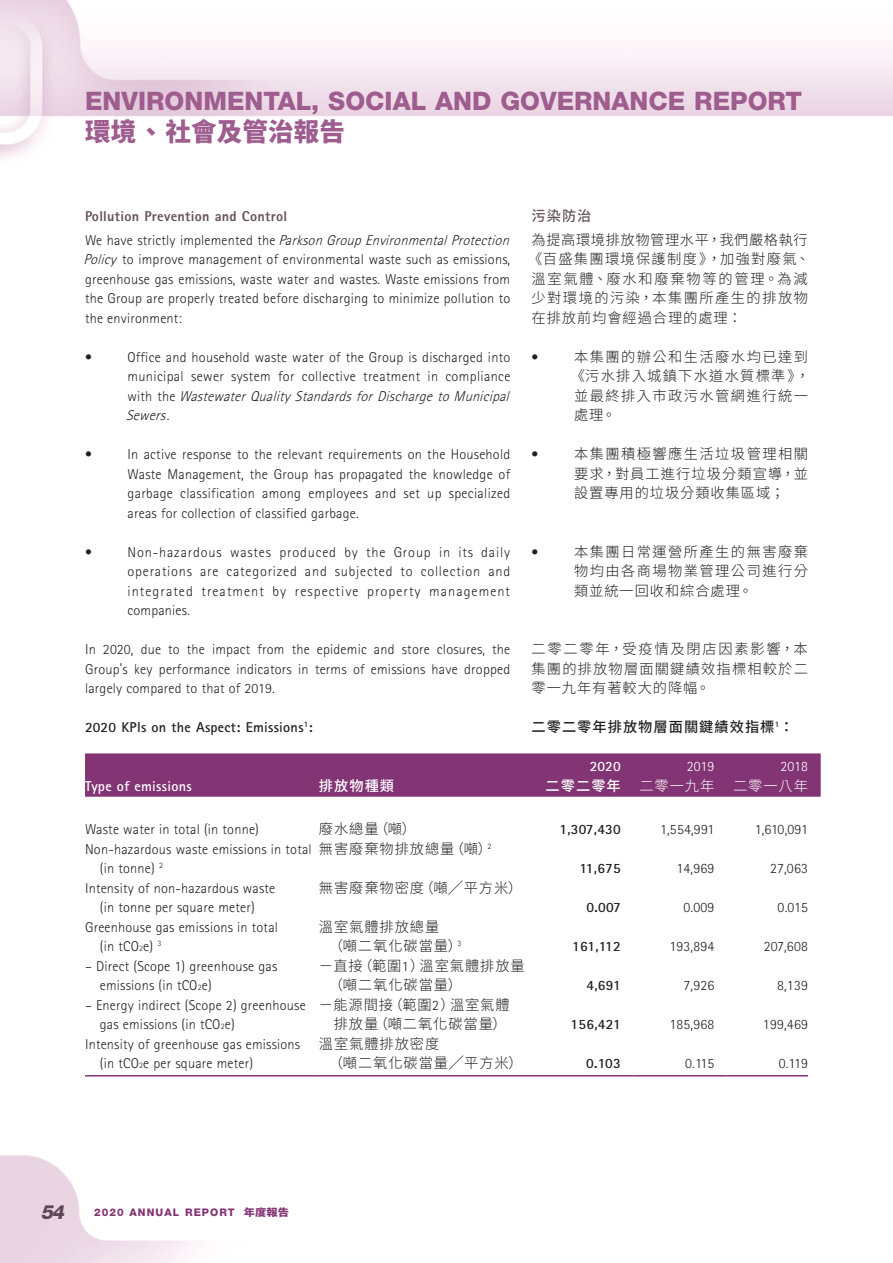
<style>
.page{position:relative;width:893px;height:1263px;background:#fff}
.page>*{position:absolute;margin:0;border:0;box-sizing:border-box;transform-origin:0 0}
.t1{font:800 25.5px "Helvetica Neue LT Std";color:#9e5c8f}
.t2{font:800 25.5px "Source Han Sans TC";letter-spacing:.005em;color:#9e5c8f}
.t3{font:italic 800 19.5px "Helvetica Neue LT Std";color:#5d4953}
.Body_Text{font:300 14.25px/19.5px "Rotis Sans Serif Std";letter-spacing:.015em;color:#231f20}
.C_Body_Text{font:300 14.25px/19.5px "Source Han Sans TC";letter-spacing:.09em;color:#231f20;text-align:justify}
.Body_Text-2{font:300 14.25px/19.5px "Source Han Sans TC";letter-spacing:.065em;color:#231f20}
.Body_Text-3{font:700 14.25px "Rotis Sans Serif Std";letter-spacing:.02em;color:#231f20}
.Heading_2{font:800 14.25px "Rotis Sans Serif Std";letter-spacing:.02em;color:#67525d}
.Body_Text-4{font:700 14.25px "Rotis Sans Serif Std";letter-spacing:.02em;color:#fff}
.C_Body_Text-2{font:500 14.25px "Source Han Sans TC";letter-spacing:.07em;color:#231f20}
.Body_Text-5{font:500 14.25px "Source Han Sans TC";letter-spacing:.07em;color:#fff}
.Body_Text-6{font:300 14.25px "Source Han Sans TC";letter-spacing:.065em;color:#fff}
.Body_Text-7{font:300 14.25px "Rotis Sans Serif Std";letter-spacing:.015em;color:#fff}
.C_Heading_2{font:500 14.25px "Source Han Sans TC";color:#67525d}
.C_Body_Text-3{font:300 14.25px "Rotis Sans Serif Std";color:#231f20}
.t4{font:800 10.5px "Helvetica Neue LT Std";letter-spacing:.1em;color:#833475}
.s1{font-style:italic}
.s2{font-size:8.25px}
.s3{font-family:"Rotis Sans Serif Std"}
.s4{font-family:"Source Han Sans TC";font-size:10.2px}
</style>
<div class="page">
<img style="left:0;top:0;width:893px;height:1263px">
<div style="left:85px;top:753px;width:736px;height:44px;background:#833475"></div>
<hr style="left:85px;top:1075px;width:234px;height:1px;background:#833475">
<hr style="left:319px;top:1075px;width:221px;height:1px;background:#833475">
<hr style="left:540px;top:1075px;width:94px;height:1px;background:#833475">
<hr style="left:634px;top:1075px;width:93px;height:1px;background:#833475">
<hr style="left:727px;top:1075px;width:81px;height:1px;background:#833475">
<h1 class="t1" style="left:85px;top:86px;width:719px">ENVIRONMENTAL, SOCIAL AND GOVERNANCE REPORT</h1>
<h1 class="t2" style="left:85px;top:118px;width:261px">環境、 社會及管治報告</h1>
<p class="Heading_2" style="left:85px;top:207px;width:204px">Pollution Prevention and Control</p>
<p class="Body_Text" style="left:84px;top:230px;width:431px">W e h a v e s t r i c t l y i m p l e m e n t e d t h e <span class="s1">ParksonGroupEnvironmentalProtection Policy</span> to improve management of environmental waste such as emissions, greenhouse gas emissions, waste water and wastes. Waste emissions from the Group are properly treated before discharging to minimize pollution to the environment:</p>
<p class="Body_Text" style="left:85px;top:347px;width:8px">•</p>
<p class="Body_Text" style="left:126px;top:347px;width:389px">Office and household waste water of the Group is discharged into municipal sewer system for collective treatment in compliance w i t h t h e <span class="s1">WastewaterQualityStandardsforDischargetoMunicipal Sewers</span>.</p>
<p class="Body_Text" style="left:85px;top:445px;width:8px">•</p>
<p class="Body_Text" style="left:128px;top:445px;width:384px;text-align:justify">In active response to the relevant requirements on the Household Waste Management, the Group has propagated the knowledge of garbage classification among employees and set up specialized areas for collection of classified garbage.</p>
<p class="Body_Text" style="left:85px;top:542px;width:8px">•</p>
<p class="Body_Text" style="left:128px;top:542px;width:384px;text-align:justify">Non-hazardous wastes produced by the Group in its daily operations are categorized and subjected to collection and integrated treatment by respective property management companies.</p>
<p class="Body_Text" style="left:85px;top:640px;width:427px;text-align:justify">In 2020, due to the impact from the epidemic and store closures, the Group’s key performance indicators in terms of emissions have dropped largely compared to that of 2019.</p>
<p class="Body_Text-3" style="left:85px;top:718px;width:229px">2020 KPIs on the Aspect: Emissions<sup>1</sup>:</p>
<p class="C_Heading_2" style="left:531px;top:208px;width:61px">污染防治</p>
<p class="C_Body_Text" style="left:528px;top:230px;width:283px;text-align:left">為提高環境排放物管理水平，我們嚴格執行《百盛集團環境保護制度》，加強對廢氣、溫室氣體、廢水和廢棄物等的管理。為減少對環境的污染，本集團所產生的排放物在排放前均會經過合理的處理：</p>
<p class="C_Body_Text-3" style="left:531px;top:349px;width:8px">•</p>
<p class="C_Body_Text" style="left:571px;top:347px;width:240px">本集團的辦公和生活廢水均已達到《污水排入城鎮下水道水質標準》，並最終排入市政污水管網進行統一處理。</p>
<p class="C_Body_Text-3" style="left:531px;top:446px;width:8px">•</p>
<p class="C_Body_Text" style="left:574px;top:444px;width:235px">本集團積極響應生活垃圾管理相關要求，對員工進行垃圾分類宣導，並設置專用的垃圾分類收集區域；</p>
<p class="C_Body_Text-3" style="left:531px;top:544px;width:8px">•</p>
<p class="C_Body_Text" style="left:574px;top:542px;width:235px">本集團日常運營所產生的無害廢棄物均由各商場物業管理公司進行分類並統一回收和綜合處理。</p>
<p class="C_Body_Text" style="left:531px;top:639px;width:278px">二零二零年，受疫情及閉店因素影響，本集團的排放物層面關鍵績效指標相較於二零一九年有著較大的降幅。</p>
<p class="C_Body_Text-2" style="left:531px;top:719px;width:264px">二零二零年排放物層面關鍵績效指標<sup>1</sup>：</p>
<p class="Body_Text-4" style="left:590px;top:757px;width:33px">2020</p>
<p class="Body_Text-7" style="left:687px;top:758px;width:29px">2019</p>
<p class="Body_Text-7" style="left:780px;top:758px;width:29px">2018</p>
<p class="Body_Text-4" style="left:85px;top:777px;width:108px">Type of emissions</p>
<p class="Body_Text-5" style="left:319px;top:777px;width:77px">排放物種類</p>
<p class="Body_Text-5" style="left:546px;top:777px;width:77px">二零二零年</p>
<p class="Body_Text-6" style="left:639px;top:777px;width:76px">二零一九年</p>
<p class="Body_Text-6" style="left:733px;top:777px;width:76px">二零一八年</p>
<p class="Body_Text" style="left:85px;top:819px;width:175px">Waste water in total (in tonne)</p>
<p class="Body_Text-2" style="left:319px;top:819px;width:99px">廢水總量（噸）</p>
<p class="Body_Text-3" style="left:559px;top:820px;width:63px">1,307,430</p>
<p class="Body_Text" style="left:660px;top:819px;width:56px">1,554,991</p>
<p class="Body_Text" style="left:755px;top:819px;width:55px">1,610,091</p>
<p class="Body_Text" style="left:100px;top:839px;width:213px;text-indent:-15px">Non-hazardous waste emissions in total (in tonne) <sup>2</sup></p>
<p class="Body_Text-2" style="left:319px;top:839px;width:175px">無害廢棄物排放總量（噸）<sup>2</sup></p>
<p class="Body_Text-3" style="left:580px;top:859px;width:43px">11,675</p>
<p class="Body_Text" style="left:676px;top:858px;width:39px">14,969</p>
<p class="Body_Text" style="left:770px;top:858px;width:39px">27,063</p>
<p class="Body_Text" style="left:85px;top:878px;width:192px;text-align:center">Intensity of non-hazardous waste (in tonne per square meter)</p>
<p class="Body_Text-2" style="left:319px;top:878px;width:205px">無害廢棄物密度（噸╱平方米）</p>
<p class="Body_Text" style="left:100px;top:917px;width:180px;text-indent:-15px">Greenhouse gas emissions in total (in tCO<span class="s2">2</span>e) <sup>3</sup></p>
<p class="Body_Text-2" style="left:329px;top:917px;width:135px;text-indent:-10px">溫室氣體排放總量<br>（噸二氧化碳當量）<sup>3</sup></p>
<p class="Body_Text" style="left:100px;top:956px;width:179px;text-indent:-15px">– Direct (Scope 1) greenhouse gas emissions (in tCO<span class="s2">2</span>e)</p>
<p class="Body_Text-2" style="left:329px;top:956px;width:197px;text-indent:-10px">－直接（範圍<span class="s3">1</span>）溫室氣體排放量（噸二氧化碳當量）</p>
<p class="Body_Text" style="left:100px;top:995px;width:207px;text-indent:-15px">– Energy indirect (Scope 2) greenhouse gas emissions (in tCO<span class="s2">2</span>e)</p>
<p class="Body_Text-2" style="left:319px;top:995px;width:192px;text-align:right">－能源間接（範圍<span class="s3">2</span>）溫室氣體排放量（噸二氧化碳當量）</p>
<p class="Body_Text" style="left:100px;top:1034px;width:202px;text-indent:-15px">Intensity of greenhouse gas emissions (in tCO<span class="s2">2</span>e per square meter)</p>
<p class="Body_Text-2" style="left:329px;top:1034px;width:195px;text-indent:-10px">溫室氣體排放密度<br>（噸二氧化碳當量╱平方米）</p>
<p class="Body_Text-3" style="left:586px;top:898px;width:36px">0.007</p>
<p class="Body_Text" style="left:683px;top:897px;width:32px">0.009</p>
<p class="Body_Text" style="left:778px;top:897px;width:32px">0.015</p>
<p class="Body_Text-3" style="left:572px;top:937px;width:50px">161,112</p>
<p class="Body_Text" style="left:669px;top:936px;width:46px">193,894</p>
<p class="Body_Text" style="left:764px;top:936px;width:46px">207,608</p>
<p class="Body_Text-3" style="left:586px;top:976px;width:36px">4,691</p>
<p class="Body_Text" style="left:683px;top:975px;width:32px">7,926</p>
<p class="Body_Text" style="left:777px;top:975px;width:32px">8,139</p>
<p class="Body_Text-3" style="left:571px;top:1015px;width:52px">156,421</p>
<p class="Body_Text" style="left:669px;top:1014px;width:46px">185,968</p>
<p class="Body_Text" style="left:763px;top:1014px;width:46px">199,469</p>
<p class="Body_Text-3" style="left:586px;top:1054px;width:36px">0.103</p>
<p class="Body_Text" style="left:685px;top:1053px;width:31px">0.115</p>
<p class="Body_Text" style="left:779px;top:1053px;width:31px">0.119</p>
<h2 class="t3" style="left:41px;top:1201px;width:29px">54</h2>
<p class="t4" style="left:94px;top:1206px;width:197px">2020 ANNUAL REPORT <span class="s4">年度報告</span></p>
</div>
